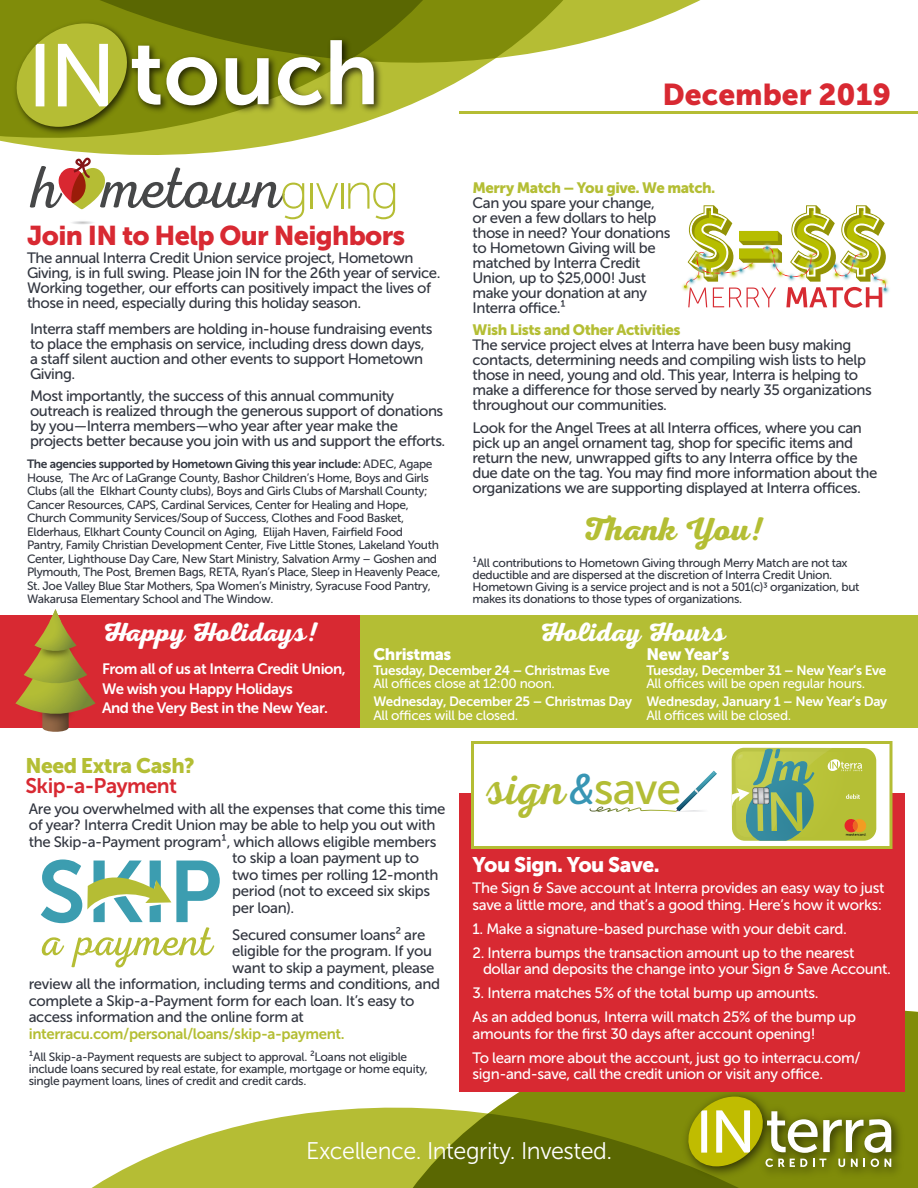
<style>
.page{position:relative;width:918px;height:1188px;background:#fff}
.page>*{position:absolute;margin:0;border:0;box-sizing:border-box;transform-origin:0 0}
.t1{font:47.1px "Nexa Script";color:#b3bd35}
.t2{font:700 33px "Nexa Script";color:#b4be34}
.t3{font:30px "Museo Sans 900";color:#d82932}
.t4{font:700 27px "Nexa Script";color:#fff}
.t5{font:27px "Museo Sans 900";letter-spacing:-.025em;color:#d82932}
.t6{font:24px "Museo Sans 300";letter-spacing:-.02em;color:#fff}
.t7{font:21px "Museo Sans 900";letter-spacing:-.03em;color:#fff}
.t8{font:21px "Museo Sans 900";letter-spacing:-.025em;color:#b4be34}
.t9{font:21px "Museo Sans 700";letter-spacing:-.025em;color:#d82932}
.t10{font:16.5px "Museo Sans 900";letter-spacing:-.025em;color:#fff}
.t11{font:15px/15px "Museo Sans 500";letter-spacing:-.03em;color:#323640}
.t12{font:15px/16.5px "Museo Sans 500";letter-spacing:-.025em;color:#fff}
.t13{font:15px/19.5px "Museo Sans 700";letter-spacing:-.03em;color:#fff}
.t14{font:15px "Museo Sans 700";letter-spacing:-.025em;color:#b4be34}
.t15{font:13.5px/13.5px "Museo Sans 700";letter-spacing:-.025em;color:#fff}
.t16{font:13.5px/13.5px "Museo Sans 500";letter-spacing:-.025em;color:#fff}
.t17{font:12px/13.5px "Museo Sans 500";letter-spacing:-.03em;color:#323640}
.s1{font-family:"Museo Sans 700"}
.s2{font-family:"Museo Sans 900";color:#b4be34}
.s3{font-family:"Museo Sans 500"}
.s4{color:#3896b4}
.s5{font-family:"Museo Sans 500";font-size:44.55px}
</style>
<div class="page">
<svg style="left:91px;top:1109px;width:259px;height:79px;fill:#b5bd34"></svg>
<svg style="left:350px;top:1008px;width:568px;height:180px"></svg>
<svg style="left:647px;top:0;width:54px;height:23px"></svg>
<svg style="left:0;top:0;width:647px;height:155px"></svg>
<img style="left:11px;top:17px;width:375px;height:122px">
<svg style="left:11px;top:23px;width:206px;height:104px"></svg>
<svg style="left:226px;top:58px;width:43px;height:47px"></svg>
<svg style="left:278px;top:57px;width:44px;height:48px"></svg>
<svg style="left:330px;top:40px;width:44px;height:64px"></svg>
<hr style="left:459px;top:111px;width:459px;height:3px;background:#b5bd34">
<img style="left:678px;top:1086px;width:230px;height:98px">
<svg style="left:685px;top:1097px;width:206px;height:70px"></svg>
<div style="left:459px;top:794px;width:445px;height:298px;background:#d82932"></div>
<div style="left:0;top:615px;width:360px;height:113px;background:#d82932"></div>
<div style="left:360px;top:615px;width:558px;height:113px;background:#b4be34"></div>
<div style="left:471px;top:741px;width:421px;height:108px;background:#fff;border:3px solid #b4bd34"></div>
<svg style="left:29px;top:158px;width:275px;height:66px"></svg>
<hr style="left:311px;top:183px;width:2px;height:26px;background:#b5bd34">
<svg style="left:316px;top:183px;width:22px;height:26px"></svg>
<hr style="left:341px;top:183px;width:2px;height:26px;background:#b5bd34">
<svg style="left:348px;top:183px;width:47px;height:36px"></svg>
<svg style="left:590px;top:771px;width:127px;height:41px"></svg>
<svg style="left:732px;top:748px;width:141px;height:93px;background:#9eb65d"></svg>
<svg style="left:41px;top:860px;width:179px;height:108px"></svg>
<svg style="left:681px;top:205px;width:209px;height:103px"></svg>
<svg style="left:15px;top:609px;width:81px;height:123px"></svg>
<p class="t3" style="left:663px;top:77px;width:230px">December 2019</p>
<p class="t5" style="left:27px;top:220px;width:380px">Join IN to Help Our Neighbors</p>
<p class="t11" style="left:27px;top:251px;width:415px">The annual Interra Credit Union service project, Hometown Giving, is in full swing. Please join IN for the 26th year of service.<br>Working together, our efforts can positively impact the lives of those in need, especially during this holiday season.</p>
<p class="t11" style="left:30px;top:321px;width:404px">Interra staff members are holding in-house fundraising events to place the emphasis on service, including dress down days, a staff silent auction and other events to support Hometown Giving.</p>
<p class="t11" style="left:30px;top:389px;width:417px">Most importantly, the success of this annual community outreach is realized through the generous support of donations by you—Interra members—who year after year make the projects better because you join with us and support the efforts.</p>
<p class="t17" style="left:27px;top:457px;width:415px"><span class="s1">The agencies supported by Hometown Giving this year include:</span> ADEC, Agape House, The Arc of LaGrange County, Bashor Children’s Home, Boys and Girls Clubs (all the Elkhart County clubs), Boys and Girls Clubs of Marshall County; Cancer Resources, CAPS, Cardinal Services, Center for Healing and Hope, Church Community Services/Soup of Success, Clothes and Food Basket, Elderhaus, Elkhart County Council on Aging, Elijah Haven, Fairfield Food Pantry, Family Christian Development Center, Five Little Stones, Lakeland Youth Center, Lighthouse Day Care, New Start Ministry, Salvation Army – Goshen and Plymouth, The Post, Bremen Bags, RETA, Ryan’s Place, Sleep in Heavenly Peace, St. Joe Valley Blue Star Mothers, Spa Women’s Ministry, Syracuse Food Pantry, Wakarusa Elementary School and The Window.</p>
<p class="t11" style="left:472px;top:180px;width:245px"><span class="s2">Merry Match – You give. We match.<br></span>Can you spare your change,<br>or even a few dollars to help<br>those in need? Your donations<br>to Hometown Giving will be matched by Interra Credit<br>Union, up to $25,000! Just<br>make your donation at any<br>Interra office.¹</p>
<p class="t11" style="left:472px;top:323px;width:401px"><span class="s2">Wish Lists and Other Activities<br></span>The service project elves at Interra have been busy making contacts, determining needs and compiling wish lists to help those in need, young and old. This year, Interra is helping to make a difference for those served by nearly 35 organizations throughout our communities.</p>
<p class="t11" style="left:472px;top:420px;width:406px">Look for the Angel Trees at all Interra offices, where you can pick up an angel ornament tag, shop for specific items and return the new, unwrapped gifts to any Interra office by the due date on the tag. You may find more information about the organizations we are supporting displayed at Interra offices.</p>
<p class="t2" style="left:582px;top:510px;width:184px">Thank You!</p>
<p class="t17" style="left:472px;top:557px;width:388px;line-height:12px">¹All contributions to Hometown Giving through Merry Match are not tax deductible and are dispersed at the discretion of Interra Credit Union.<br>Hometown Giving is a service project and is not a 501(c)3 organization, but makes its donations to those types of organizations.</p>
<p class="t4" style="left:102px;top:616px;width:218px">Happy Holidays!</p>
<p class="t4" style="left:539px;top:616px;width:188px">Holiday Hours</p>
<p class="t10" style="left:374px;top:645px;width:79px">Christmas</p>
<p class="t10" style="left:646px;top:645px;width:85px">New Year’s</p>
<p class="t13" style="left:102px;top:659px;width:245px">From all of us at Interra Credit Union,<br>We wish you Happy Holidays<br>And the Very Best in the New Year.</p>
<p class="t15" style="left:374px;top:663px;width:238px">Tuesday, December 24 – Christmas Eve<br><span class="s3">All offices close at 12:00 noon.</span></p>
<p class="t15" style="left:374px;top:695px;width:260px">Wednesday, December 25 – Christmas Day<br><span class="s3">All offices will be closed.</span></p>
<p class="t16" style="left:646px;top:663px;width:241px"><span class="s1">Tuesday, December 31 – New Year’s Eve<br></span>All offices will be open regular hours.</p>
<p class="t15" style="left:646px;top:695px;width:242px">Wednesday, January 1 – New Year’s Day<br><span class="s3">All offices will be closed.</span></p>
<p class="t8" style="left:26px;top:754px;width:171px">Need Extra Cash?</p>
<p class="t9" style="left:26px;top:774px;width:153px">Skip-a-Payment</p>
<p class="t11" style="left:29px;top:801px;width:418px">Are you overwhelmed with all the expenses that come this time</p>
<p class="t11" style="left:29px;top:818px;width:408px">of year? Interra Credit Union may be able to help you out with</p>
<p class="t11" style="left:29px;top:834px;width:409px">the Skip-a-Payment program¹, which allows eligible members</p>
<p class="t11" style="left:232px;top:851px;width:189px">to skip a loan payment up to</p>
<p class="t11" style="left:232px;top:867px;width:208px">two times per rolling 12-month</p>
<p class="t11" style="left:232px;top:884px;width:199px">period (not to exceed six skips</p>
<p class="t11" style="left:232px;top:900px;width:64px">per loan).</p>
<p class="t11" style="left:232px;top:927px;width:195px">Secured consumer loans² are</p>
<p class="t11" style="left:232px;top:944px;width:201px">eligible for the program. If you</p>
<p class="t11" style="left:232px;top:960px;width:204px">want to skip a payment, please</p>
<p class="t11" style="left:29px;top:977px;width:413px">review all the information, including terms and conditions, and</p>
<p class="t11" style="left:29px;top:993px;width:387px">complete a Skip-a-Payment form for each loan. It’s easy to</p>
<p class="t11" style="left:29px;top:1010px;width:277px">access information and the online form at</p>
<p class="t14" style="left:29px;top:1025px;width:317px">interracu.com/personal/loans/skip-a-payment.</p>
<p class="t17" style="left:29px;top:1051px;width:401px;line-height:12px">¹All Skip-a-Payment requests are subject to approval. ²Loans not eligible include loans secured by real estate, for example, mortgage or home equity, single payment loans, lines of credit and credit cards.</p>
<p class="t1" style="left:486px;top:760px;width:196px">sign<span class="s4">&amp;</span><span class="s5">save</span></p>
<p class="t7" style="left:472px;top:853px;width:189px">You Sign. You Save.</p>
<p class="t12" style="left:472px;top:880px;width:414px">The Sign &amp; Save account at Interra provides an easy way to just save a little more, and that’s a good thing. Here’s how it works:</p>
<p class="t12" style="left:472px;top:920px;width:376px">1. Make a signature-based purchase with your debit card.</p>
<p class="t12" style="left:483px;top:944px;width:409px;text-indent:-10px">2. Interra bumps the transaction amount up to the nearest dollar and deposits the change into your Sign &amp; Save Account.</p>
<p class="t12" style="left:472px;top:985px;width:348px">3. Interra matches 5% of the total bump up amounts.</p>
<p class="t12" style="left:472px;top:1009px;width:385px">As an added bonus, Interra will match 25% of the bump up amounts for the first 30 days after account opening!</p>
<p class="t12" style="left:472px;top:1049px;width:390px">To learn more about the account, just go to interracu.com/ sign-and-save, call the credit union or visit any office.</p>
<p class="t7" style="left:613px;top:894px;width:173px">PRIMARY HEADER</p>
<p class="t6" style="left:306px;top:1138px;width:308px">Excellence. Integrity. Invested.</p>
</div>
